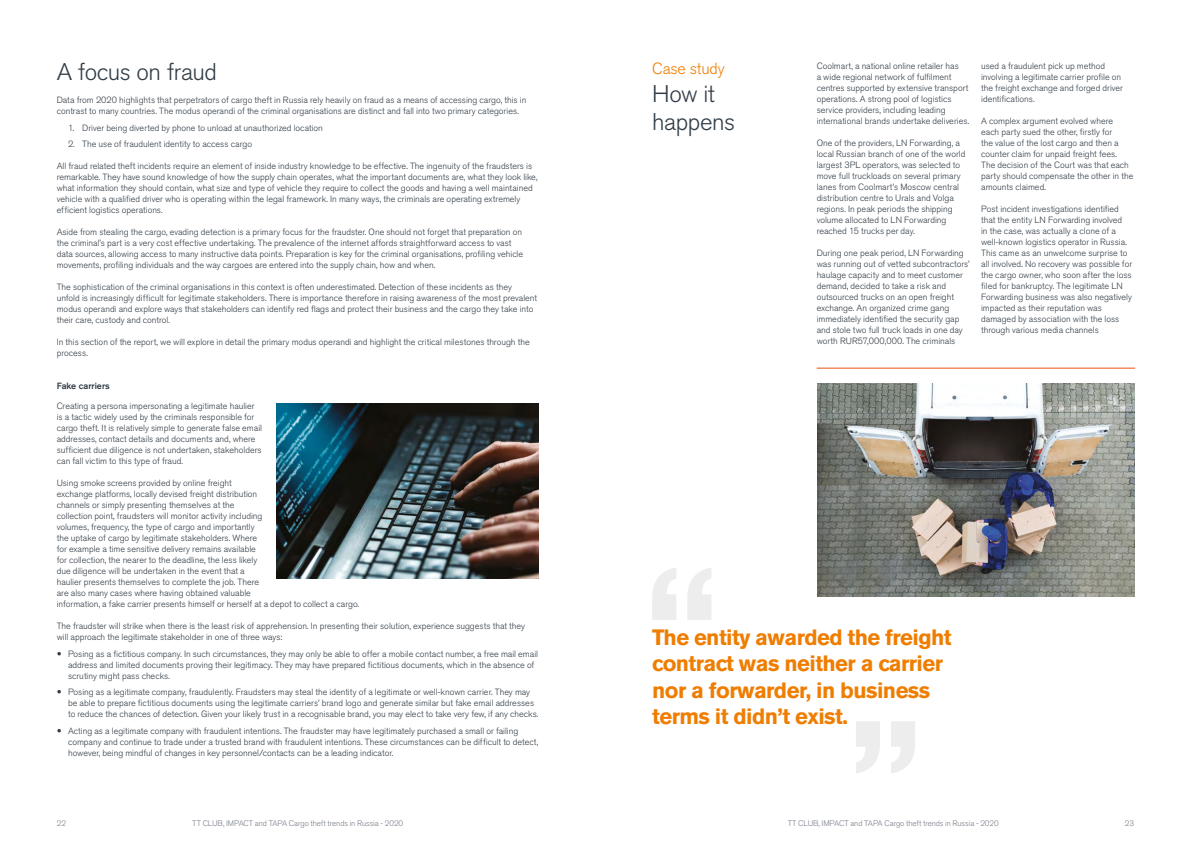
<style>
.page{position:relative;width:1191px;height:842px;background:#fff}
.page>*{position:absolute;margin:0;border:0;box-sizing:border-box;transform-origin:0 0}
.t1{font:300 24px/28px "Akzidenz Grotesk BE";letter-spacing:-.02em;color:#313c46}
.t2{font:700 22px/26.4px "Akzidenz Grotesk BE";letter-spacing:-.025em;color:#ef7d00}
.t3{font:300 16px "Akzidenz Grotesk BE";letter-spacing:-.015em;color:#ef7d00}
.t4{font:300 9px/11px "Akzidenz Grotesk BE";color:#313c46}
.t5{font:500 9px "Akzidenz Grotesk BE";color:#313c46}
.t6{font:300 8px "Akzidenz Grotesk BE";letter-spacing:-.015em;color:#777e89}
</style>
<div class="page">
<img style="left:817px;top:384px;width:317px;height:212px">
<hr style="left:816px;top:368px;width:319px;height:1px;background:#e9500e">
<svg style="left:652px;top:568px;width:59px;height:52px"></svg>
<svg style="left:856px;top:721px;width:59px;height:52px"></svg>
<img style="left:276px;top:403px;width:263px;height:175px">
<h1 class="t1" style="left:57px;top:59px;width:162px">A focus on fraud</h1>
<p class="t4" style="left:816px;top:61px;width:154px">Coolmart, a national online retailer has<br>a wide regional network of fulfilment centres supported by extensive transport operations. A strong pool of logistics service providers, including leading international brands undertake deliveries.</p>
<p class="t4" style="left:816px;top:138px;width:150px">One of the providers, LN Forwarding, a local Russian branch of one of the world largest 3PL operators, was selected to move full truckloads on several primary lanes from Coolmart’s Moscow central distribution centre to Urals and Volga regions. In peak periods the shipping volume allocated to LN Forwarding reached 15 trucks per day.</p>
<p class="t4" style="left:816px;top:248px;width:155px">During one peak period, LN Forwarding was running out of vetted subcontractors’ haulage capacity and to meet customer demand, decided to take a risk and outsourced trucks on an open freight exchange. An organized crime gang immediately identified the security gap and stole two full truck loads in one day worth RUR57,000,000. The criminals</p>
<h3 class="t3" style="left:652px;top:60px;width:74px">Case study</h3>
<h1 class="t1" style="left:652px;top:81px;width:84px">How it happens</h1>
<p class="t4" style="left:57px;top:95px;width:471px">Data from 2020 highlights that perpetrators of cargo theft in Russia rely heavily on fraud as a means of accessing cargo, this in contrast to many countries. The modus operandi of the criminal organisations are distinct and fall into two primary categories.</p>
<p class="t4" style="left:68px;top:122px;width:256px">1. Driver being diverted by phone to unload at unauthorized location</p>
<p class="t4" style="left:68px;top:139px;width:185px">2. The use of fraudulent identity to access cargo</p>
<p class="t4" style="left:57px;top:161px;width:482px">All fraud related theft incidents require an element of inside industry knowledge to be effective. The ingenuity of the fraudsters is remarkable. They have sound knowledge of how the supply chain operates, what the important documents are, what they look like, what information they should contain, what size and type of vehicle they require to collect the goods and having a well maintained vehicle with a qualified driver who is operating within the legal framework. In many ways, the criminals are operating extremely efficient logistics operations.</p>
<p class="t4" style="left:57px;top:227px;width:468px">Aside from stealing the cargo, evading detection is a primary focus for the fraudster. One should not forget that preparation on the criminal’s part is a very cost effective undertaking. The prevalence of the internet affords straightforward access to vast data sources, allowing access to many instructive data points. Preparation is key for the criminal organisations, profiling vehicle movements, profiling individuals and the way cargoes are entered into the supply chain, how and when.</p>
<p class="t4" style="left:57px;top:282px;width:482px">The sophistication of the criminal organisations in this context is often underestimated. Detection of these incidents as they unfold is increasingly difficult for legitimate stakeholders. There is importance therefore in raising awareness of the most prevalent modus operandi and explore ways that stakeholders can identify red flags and protect their business and the cargo they take into their care, custody and control.</p>
<p class="t4" style="left:57px;top:337px;width:474px">In this section of the report, we will explore in detail the primary modus operandi and highlight the critical milestones through the process.</p>
<p class="t5" style="left:57px;top:381px;width:55px">Fake carriers</p>
<p class="t4" style="left:57px;top:401px;width:207px">Creating a persona impersonating a legitimate haulier is a tactic widely used by the criminals responsible for cargo theft. It is relatively simple to generate false email addresses, contact details and documents and, where sufficient due diligence is not undertaken, stakeholders can fall victim to this type of fraud.</p>
<p class="t4" style="left:57px;top:477px;width:304px">Using smoke screens provided by online freight<br>exchange platforms, locally devised freight distribution<br>channels or simply presenting themselves at the<br>collection point, fraudsters will monitor activity including<br>volumes, frequency, the type of cargo and importantly<br>the uptake of cargo by legitimate stakeholders. Where<br>for example a time sensitive delivery remains available<br>for collection, the nearer to the deadline, the less likely<br>due diligence will be undertaken in the event that a<br>haulier presents themselves to complete the job. There<br>are also many cases where having obtained valuable<br>information, a fake carrier presents himself or herself at a depot to collect a cargo.</p>
<p class="t4" style="left:57px;top:620px;width:470px">The fraudster will strike when there is the least risk of apprehension. In presenting their solution, experience suggests that they will approach the legitimate stakeholder in one of three ways:</p>
<p class="t4" style="left:68px;top:648px;width:471px">Posing as a fictitious company. In such circumstances, they may only be able to offer a mobile contact number, a free mail email address and limited documents proving their legitimacy. They may have prepared fictitious documents, which in the absence of scrutiny might pass checks.</p>
<p class="t4" style="left:68px;top:687px;width:472px">Posing as a legitimate company, fraudulently. Fraudsters may steal the identity of a legitimate or well-known carrier. They may be able to prepare fictitious documents using the legitimate carriers’ brand logo and generate similar but fake email addresses to reduce the chances of detection. Given your likely trust in a recognisable brand, you may elect to take very few, if any checks.</p>
<p class="t4" style="left:68px;top:725px;width:472px">Acting as a legitimate company with fraudulent intentions. The fraudster may have legitimately purchased a small or failing company and continue to trade under a trusted brand with fraudulent intentions. These circumstances can be difficult to detect, however, being mindful of changes in key personnel/contacts can be a leading indicator.</p>
<h2 class="t2" style="left:652px;top:624px;width:301px">The entity awarded the freight contract was neither a carrier nor a forwarder, in business terms it didn’t exist.</h2>
<p class="t4" style="left:981px;top:61px;width:143px">used a fraudulent pick up method involving a legitimate carrier profile on the freight exchange and forged driver identifications.</p>
<p class="t4" style="left:981px;top:116px;width:154px">A complex argument evolved where each party sued the other, firstly for<br>the value of the lost cargo and then a counter claim for unpaid freight fees.<br>The decision of the Court was that each party should compensate the other in the amounts claimed.</p>
<p class="t4" style="left:981px;top:204px;width:152px">Post incident investigations identified that the entity LN Forwarding involved<br>in the case, was actually a clone of a well-known logistics operator in Russia.<br>This came as an unwelcome surprise to all involved. No recovery was possible for the cargo owner, who soon after the loss filed for bankruptcy. The legitimate LN Forwarding business was also negatively impacted as their reputation was damaged by association with the loss through various media channels</p>
<p class="t6" style="left:57px;top:819px;width:11px">22</p>
<p class="t6" style="left:192px;top:819px;width:213px">TT CLUB, IMPACT and TAPA Cargo theft trends in Russia - 2020</p>
<p class="t6" style="left:787px;top:819px;width:213px">TT CLUB, IMPACT and TAPA Cargo theft trends in Russia - 2020</p>
<p class="t6" style="left:1125px;top:819px;width:11px">23</p>
</div>
